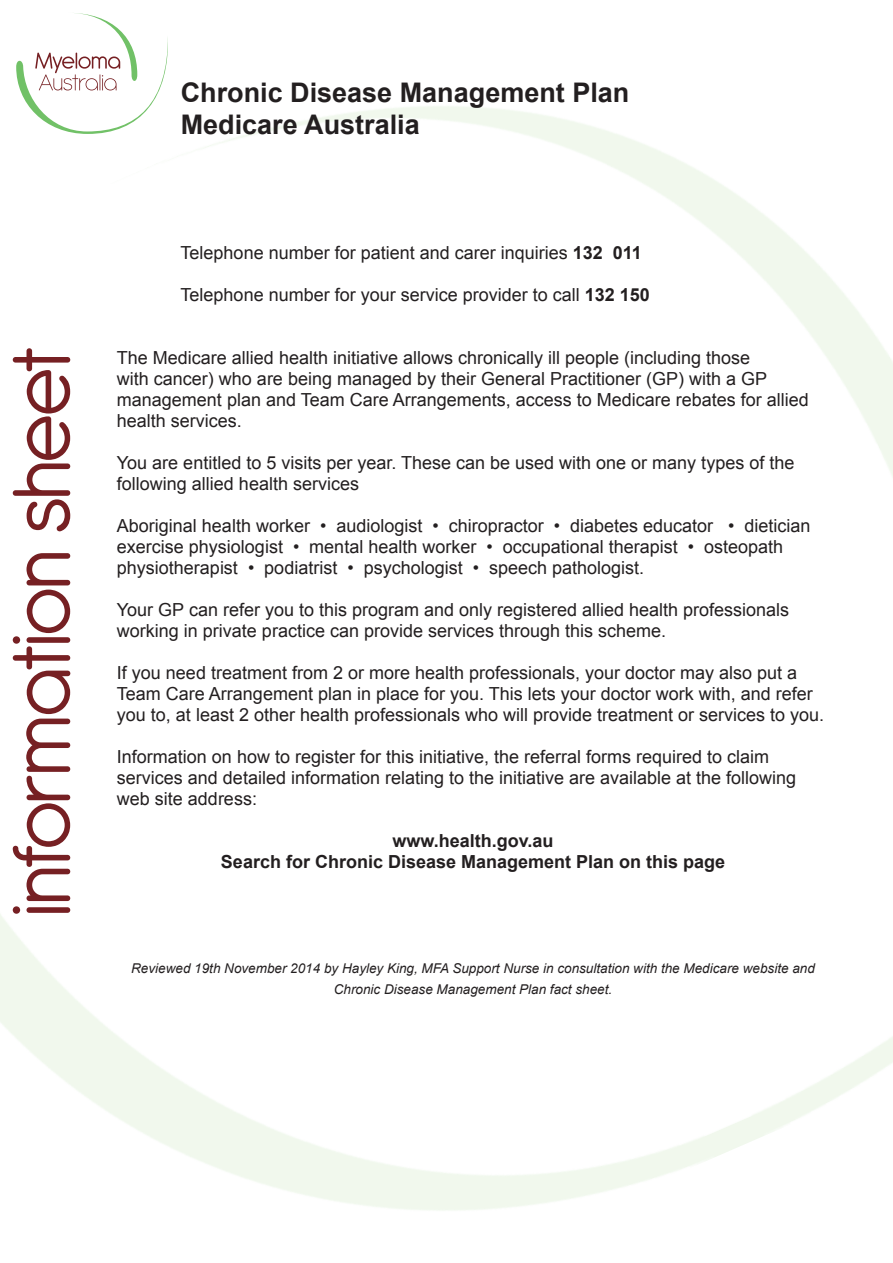
<style>
.page{position:relative;width:893px;height:1263px;background:#fff}
.page>*{position:absolute;margin:0;border:0;box-sizing:border-box;transform-origin:0 0}
.t1{font:90px "Antipasto";letter-spacing:-.04em;color:#762023}
.t2{font:700 27px/32.4px "Arial";color:#231f20}
.t3{font:18px/21px "Arial";color:#231f20}
.t4{font:700 18px/21px "Arial";color:#231f20;text-align:center}
.t5{font:italic 13.5px/21px "Arial";color:#231f20;text-align:center}
.s1{font-weight:700}
</style>
<div class="page">
<svg style="left:16px;top:13px;width:152px;height:121px"></svg>
<h1 class="t1" style="left:-10px;top:917px;width:572px;rotate:-90deg">information sheet</h1>
<h2 class="t2" style="left:181px;top:77px;width:450px">Chronic Disease Management Plan<br>Medicare Australia</h2>
<p class="t3" style="left:181px;top:243px;width:463px">Telephone number for patient and carer inquiries <span class="s1">132 011</span></p>
<p class="t3" style="left:181px;top:285px;width:471px">Telephone number for your service provider to call <span class="s1">132 150</span></p>
<p class="t3" style="left:117px;top:348px;width:693px">The Medicare allied health initiative allows chronically ill people (including those<br>with cancer) who are being managed by their General Practitioner (GP) with a GP management plan and Team Care Arrangements, access to Medicare rebates for allied health services.</p>
<p class="t3" style="left:117px;top:453px;width:679px">You are entitled to 5 visits per year. These can be used with one or many types of the following allied health services</p>
<p class="t3" style="left:117px;top:516px;width:695px">Aboriginal health worker • audiologist • chiropractor • diabetes educator • dietician exercise physiologist • mental health worker • occupational therapist • osteopath physiotherapist • podiatrist • psychologist • speech pathologist.</p>
<p class="t3" style="left:117px;top:600px;width:674px">Your GP can refer you to this program and only registered allied health professionals working in private practice can provide services through this scheme.</p>
<p class="t3" style="left:117px;top:663px;width:709px">If you need treatment from 2 or more health professionals, your doctor may also put a<br>Team Care Arrangement plan in place for you. This lets your doctor work with, and refer you to, at least 2 other health professionals who will provide treatment or services to you.</p>
<p class="t3" style="left:117px;top:747px;width:681px">Information on how to register for this initiative, the referral forms required to claim services and detailed information relating to the initiative are available at the following web site address:</p>
<p class="t4" style="left:221px;top:831px;width:506px">www.health.gov.au<br>Search for Chronic Disease Management Plan on this page</p>
<p class="t5" style="left:131px;top:958px;width:685px">Reviewed 19th November 2014 by Hayley King, MFA Support Nurse in consultation with the Medicare website and<br>Chronic Disease Management Plan fact sheet.</p>
</div>
